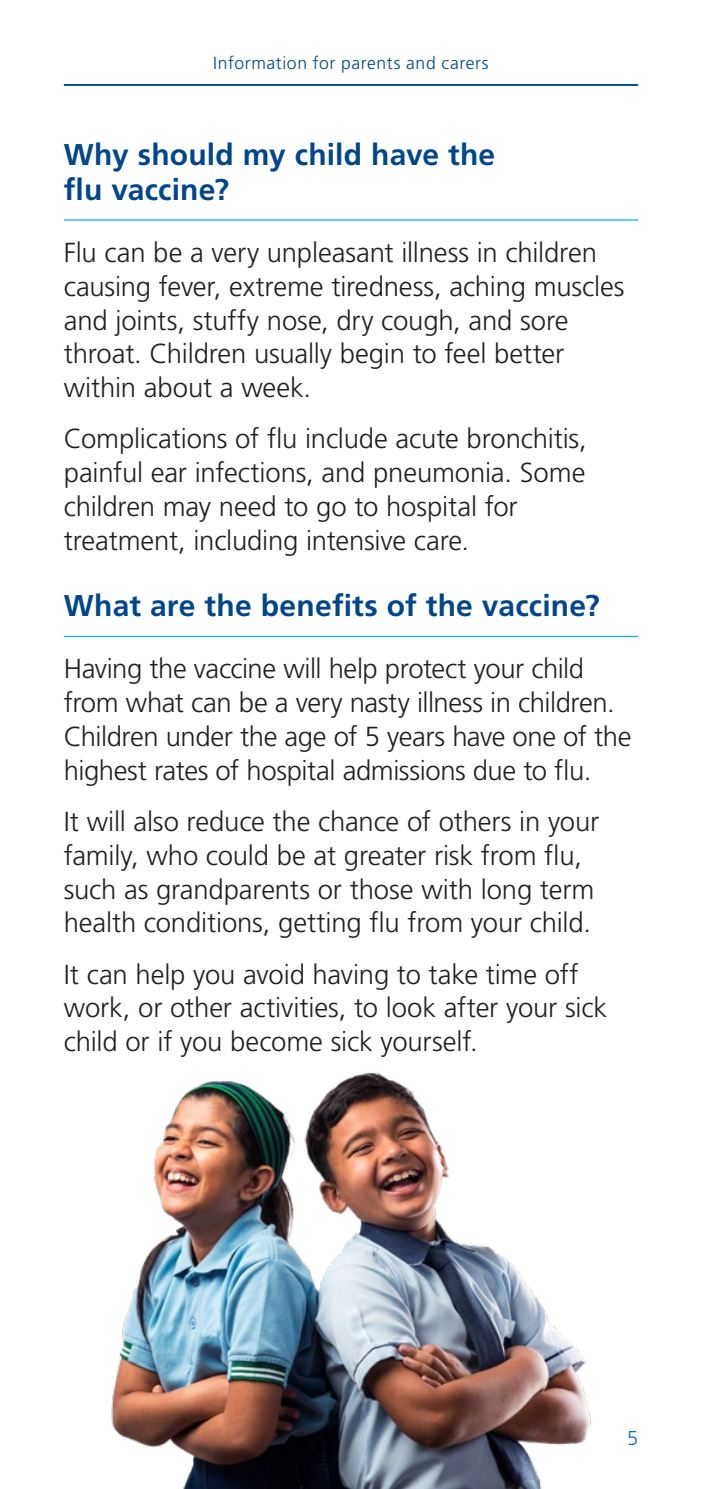
<style>
.page{position:relative;width:702px;height:1489px;background:#fff}
.page>*{position:absolute;margin:0;border:0;box-sizing:border-box;transform-origin:0 0}
.t1{font:700 30px/35px "Frutiger LT Pro";letter-spacing:.01em;color:#01468c}
.Body{font:300 27.5px/33.8px "Frutiger LT Pro";letter-spacing:-.01em;color:#231f20}
.t2{font:300 20px "Frutiger LT Pro";color:#0072bc}
.t3{font:300 17.5px "Frutiger LT Pro";letter-spacing:.035em;color:#01468c}
</style>
<div class="page">
<hr style="left:64px;top:84px;width:574px;height:2px;background:#01468c">
<hr style="left:64px;top:219px;width:574px;height:1px;background:#00b3dc">
<hr style="left:64px;top:636px;width:574px;height:1px;background:#00b3dc">
<img style="left:111px;top:1072px;width:480px;height:416px">
<p class="t3" style="left:213px;top:52px;width:277px">Information for parents and carers</p>
<h2 class="t1" style="left:64px;top:137px;width:433px">Why should my child have the flu vaccine?</h2>
<p class="Body" style="left:64px;top:236px;width:562px">Flu can be a very unpleasant illness in children causing fever, extreme tiredness, aching muscles and joints, stuffy nose, dry cough, and sore throat. Children usually begin to feel better within about a week.</p>
<p class="Body" style="left:64px;top:422px;width:524px">Complications of flu include acute bronchitis, painful ear infections, and pneumonia. Some children may need to go to hospital for treatment, including intensive care.</p>
<h2 class="t1" style="left:64px;top:588px;width:537px">What are the benefits of the vaccine?</h2>
<p class="Body" style="left:64px;top:652px;width:569px">Having the vaccine will help protect your child from what can be a very nasty illness in children.<br>Children under the age of 5 years have one of the highest rates of hospital admissions due to flu.</p>
<p class="Body" style="left:64px;top:804px;width:537px">It will also reduce the chance of others in your family, who could be at greater risk from flu, such as grandparents or those with long term health conditions, getting flu from your child.</p>
<p class="Body" style="left:64px;top:957px;width:544px">It can help you avoid having to take time off work, or other activities, to look after your sick child or if you become sick yourself.</p>
<p class="t2" style="left:627px;top:1426px;width:13px">5</p>
</div>
